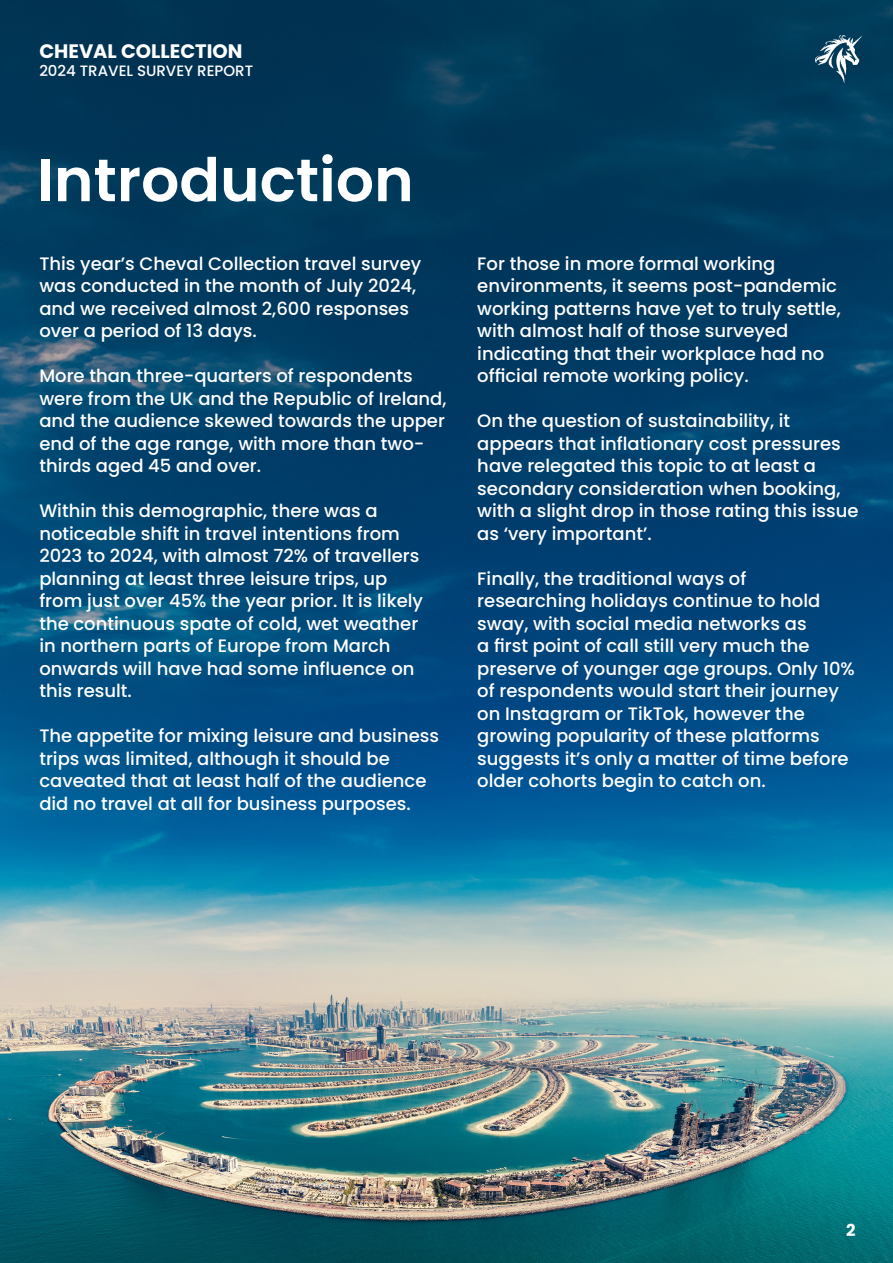
<style>
.page{position:relative;width:893px;height:1263px;background:#fff}
.page>*{position:absolute;margin:0;border:0;box-sizing:border-box;transform-origin:0 0}
.t1{font:600 60px "Poppins";color:#fff}
.t2{font:700 19.5px "Poppins";color:#fff}
.t3{font:500 18px/22.5px "Poppins";color:#fff}
.t4{font:700 16.5px "Poppins";color:#fff}
.t5{font:500 15px "Poppins";color:#fff}
</style>
<div class="page">
<img style="left:0;top:0;width:893px;height:1263px">
<img style="left:815px;top:36px;width:48px;height:47px">
<p class="t2" style="left:39px;top:40px;width:205px">CHEVAL COLLECTION</p>
<p class="t5" style="left:39px;top:62px;width:215px">2024 TRAVEL SURVEY REPORT</p>
<p class="t1" style="left:37px;top:145px;width:378px">Introduction</p>
<p class="t3" style="left:39px;top:252px;width:383px">This year’s Cheval Collection travel survey was conducted in the month of July 2024, and we received almost 2,600 responses over a period of 13 days.</p>
<p class="t3" style="left:39px;top:365px;width:409px">More than three-quarters of respondents were from the UK and the Republic of Ireland, and the audience skewed towards the upper end of the age range, with more than two&shy;thirds aged 45 and over.</p>
<p class="t3" style="left:39px;top:500px;width:385px">Within this demographic, there was a noticeable shift in travel intentions from 2023 to 2024, with almost 72% of travellers planning at least three leisure trips, up from just over 45% the year prior. It is likely the continuous spate of cold, wet weather in northern parts of Europe from March onwards will have had some influence on this result.</p>
<p class="t3" style="left:39px;top:725px;width:401px">The appetite for mixing leisure and business trips was limited, although it should be caveated that at least half of the audience did no travel at all for business purposes.</p>
<p class="t3" style="left:477px;top:252px;width:365px">For those in more formal working environments, it seems post-pandemic working patterns have yet to truly settle, with almost half of those surveyed indicating that their workplace had no official remote working policy.</p>
<p class="t3" style="left:477px;top:410px;width:383px">On the question of sustainability, it appears that inflationary cost pressures have relegated this topic to at least a secondary consideration when booking, with a slight drop in those rating this issue as ‘very important’.</p>
<p class="t3" style="left:477px;top:567px;width:379px">Finally, the traditional ways of researching holidays continue to hold sway, with social media networks as<br>a first point of call still very much the preserve of younger age groups. Only 10% of respondents would start their journey on Instagram or TikTok, however the growing popularity of these platforms suggests it’s only a matter of time before older cohorts begin to catch on.</p>
<p class="t4" style="left:846px;top:1220px;width:11px">2</p>
</div>
